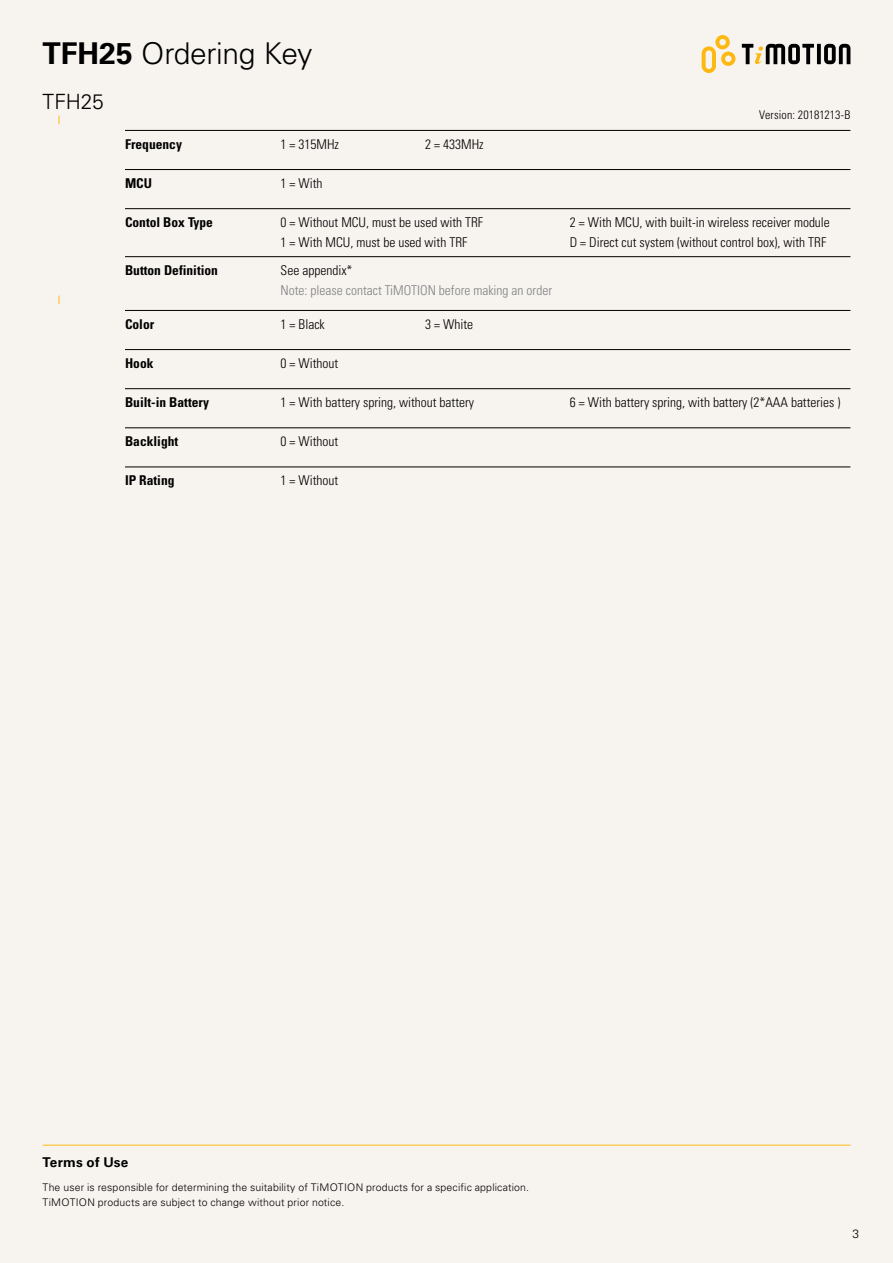
<style>
.page{position:relative;width:893px;height:1263px;background:#f7f3ef}
.page>*{position:absolute;margin:0;border:0;box-sizing:border-box;transform-origin:0 0}
.t1{font:300 30px "Univers LT Std";letter-spacing:-.015em;color:#000}
.t2{font:300 21px "Univers LT Std";letter-spacing:-.01em;color:#000}
.t3{font:300 condensed 13.5px/20.1px "Univers LT Std";color:#000}
.t4{font:700 condensed 13.5px "Univers LT Std";color:#000}
.t5{font:300 condensed 13.5px "Univers LT Std";color:#808284}
.t6{font:700 13.5px "Univers LT Std";letter-spacing:.015em;color:#000}
.t7{font:300 condensed 12px "Univers LT Std";letter-spacing:.01em;color:#000}
.t8{font:300 12px "Univers LT Std";color:#000}
.t9{font:300 10.5px/15px "Univers LT Std";letter-spacing:.015em;color:#000}
.s1{font-weight:700}
</style>
<div class="page">
<svg style="left:702px;top:35px;width:33px;height:38px"></svg>
<svg style="left:817px;top:44px;width:4px;height:20px"></svg>
<svg style="left:824px;top:44px;width:26px;height:20px"></svg>
<svg style="left:742px;top:44px;width:72px;height:20px"></svg>
<hr style="left:125px;top:169px;width:725px;height:1px;background:#000">
<hr style="left:125px;top:130px;width:725px;height:1px;background:#000">
<hr style="left:125px;top:208px;width:725px;height:1px;background:#000">
<hr style="left:125px;top:256px;width:725px;height:1px;background:#000">
<hr style="left:125px;top:388px;width:725px;height:1px;background:#000">
<hr style="left:125px;top:428px;width:725px;height:1px;background:#000">
<hr style="left:125px;top:467px;width:725px;height:1px;background:#000">
<hr style="left:125px;top:310px;width:725px;height:1px;background:#000">
<hr style="left:125px;top:349px;width:725px;height:1px;background:#000">
<hr style="left:43px;top:1145px;width:807px;height:1px;background:#fdb812">
<h1 class="t1" style="left:43px;top:36px;width:271px"><span class="s1">TFH25</span> Ordering Key</h1>
<h2 class="t2" style="left:43px;top:89px;width:63px">TFH25</h2>
<p class="t4" style="left:125px;top:135px;width:58px">Frequency</p>
<p class="t3" style="left:281px;top:134px;width:60px">1 = 315MHz</p>
<p class="t3" style="left:425px;top:134px;width:60px">2 = 433MHz</p>
<p class="t4" style="left:125px;top:175px;width:28px">MCU</p>
<p class="t3" style="left:281px;top:173px;width:43px">1 = With</p>
<p class="t7" style="left:759px;top:108px;width:93px">Version: 20181213-B</p>
<p class="t3" style="left:281px;top:212px;width:204px">0 = Without MCU, must be used with TRF<br>1 = With MCU, must be used with TRF</p>
<p class="t3" style="left:570px;top:212px;width:262px">2 = With MCU, with built-in wireless receiver module<br>D = Direct cut system (without control box), with TRF</p>
<p class="t4" style="left:125px;top:214px;width:90px">Contol Box Type</p>
<p class="t4" style="left:125px;top:262px;width:95px">Button Definition</p>
<p class="t3" style="left:281px;top:260px;width:73px">See appendix*</p>
<p class="t5" style="left:281px;top:282px;width:273px">Note: please contact TiMOTION before making an order</p>
<p class="t4" style="left:125px;top:315px;width:31px">Color</p>
<p class="t3" style="left:281px;top:314px;width:46px">1 = Black</p>
<p class="t3" style="left:425px;top:314px;width:49px">3 = White</p>
<p class="t4" style="left:125px;top:355px;width:30px">Hook</p>
<p class="t3" style="left:281px;top:353px;width:59px">0 = Without</p>
<p class="t4" style="left:125px;top:394px;width:85px">Built-in Battery</p>
<p class="t3" style="left:281px;top:392px;width:195px">1 = With battery spring, without battery</p>
<p class="t3" style="left:570px;top:392px;width:272px">6 = With battery spring, with battery (2*AAA batteries )</p>
<p class="t4" style="left:125px;top:433px;width:55px">Backlight</p>
<p class="t4" style="left:125px;top:472px;width:51px">IP Rating</p>
<p class="t3" style="left:281px;top:431px;width:59px">0 = Without</p>
<p class="t3" style="left:281px;top:470px;width:59px">1 = Without</p>
<p class="t6" style="left:43px;top:1155px;width:87px">Terms of Use</p>
<p class="t9" style="left:43px;top:1179px;width:488px">The user is responsible for determining the suitability of TiMOTION products for a specific application.<br>TiMOTION products are subject to change without prior notice.</p>
<p class="t8" style="left:852px;top:1226px;width:8px">3</p>
</div>
